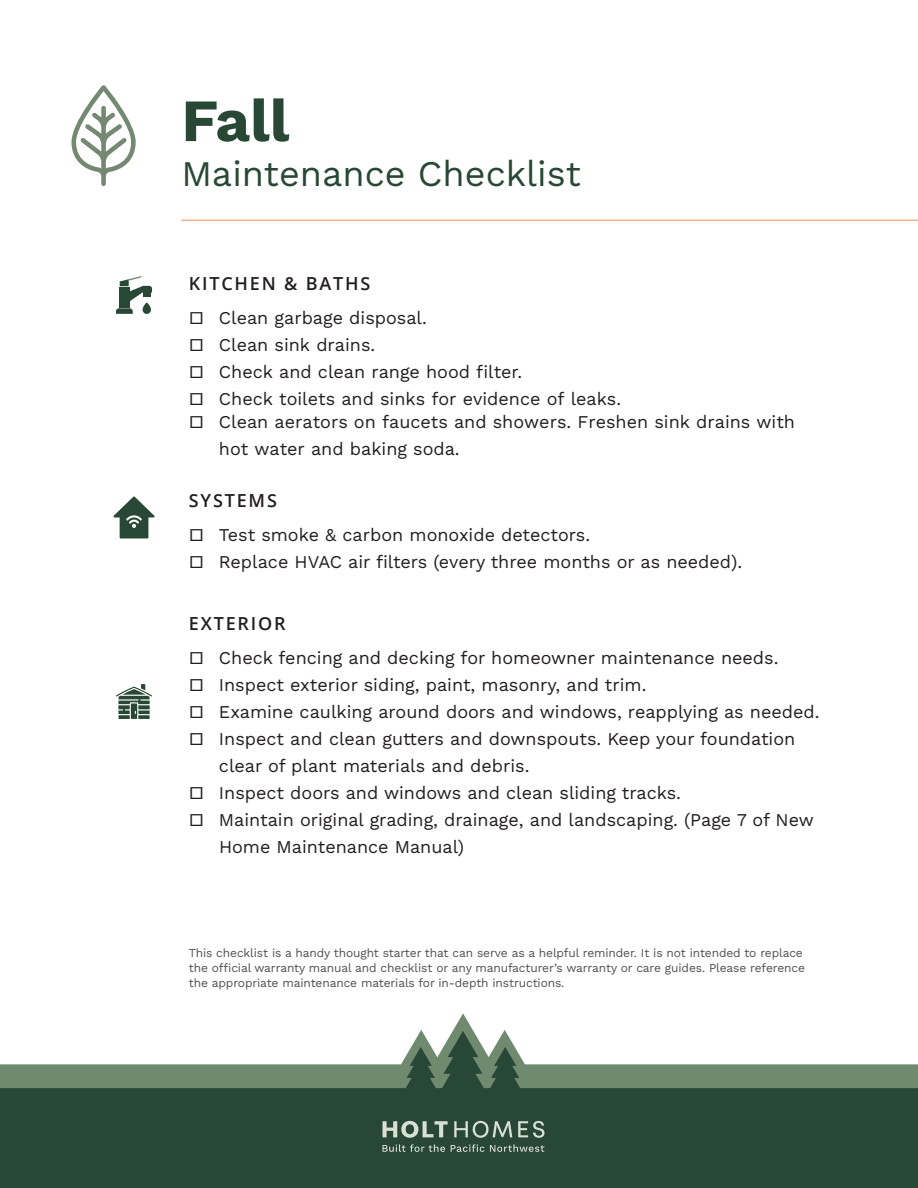
<style>
.page{position:relative;width:918px;height:1188px;background:#fff}
.page>*{position:absolute;margin:0;border:0;box-sizing:border-box;transform-origin:0 0}
.t1{font:700 60px "Work Sans";color:#284835}
.t2{font:36px "Work Sans";color:#284835}
.t3{font:18px/27px "Work Sans";color:#231f20}
.t4{font:600 18px "Open Sans";letter-spacing:.1em;color:#231f20}
.t5{font:12px/15px "Work Sans";letter-spacing:-.01em;color:#505052}
</style>
<div class="page">
<svg style="left:116px;top:684px;width:36px;height:35px"></svg>
<div style="left:119px;top:288px;width:11px;height:20px;background:#284835"></div>
<svg style="left:116px;top:308px;width:17px;height:6px"></svg>
<svg style="left:143px;top:302px;width:8px;height:12px"></svg>
<svg style="left:120px;top:276px;width:32px;height:25px"></svg>
<svg style="left:113px;top:496px;width:42px;height:42px"></svg>
<svg style="left:0;top:1031px;width:918px;height:157px;fill:#294736"></svg>
<hr style="left:181px;top:220px;width:737px;height:1px;background:#f9b086">
<svg style="left:383px;top:1121px;width:65px;height:17px"></svg>
<svg style="left:454px;top:1121px;width:58px;height:17px"></svg>
<svg style="left:518px;top:1121px;width:26px;height:17px"></svg>
<svg style="left:382px;top:1144px;width:63px;height:8px"></svg>
<svg style="left:451px;top:1144px;width:33px;height:8px"></svg>
<svg style="left:490px;top:1144px;width:54px;height:8px"></svg>
<svg style="left:71px;top:85px;width:65px;height:101px"></svg>
<h1 class="t1" style="left:181px;top:75px;width:109px">Fall</h1>
<h2 class="t2" style="left:181px;top:147px;width:401px">Maintenance Checklist</h2>
<p class="t4" style="left:189px;top:271px;width:183px">KITCHEN &amp; BATHS</p>
<p class="t3" style="left:189px;top:303px;width:240px">□ Clean garbage disposal.</p>
<p class="t3" style="left:189px;top:330px;width:188px">□ Clean sink drains.</p>
<p class="t3" style="left:189px;top:357px;width:335px">□ Check and clean range hood filter.</p>
<p class="t3" style="left:189px;top:384px;width:434px">□ Check toilets and sinks for evidence of leaks.</p>
<p class="t3" style="left:219px;top:408px;width:578px;text-indent:-30px">□ Clean aerators on faucets and showers. Freshen sink drains with hot water and baking soda.</p>
<p class="t4" style="left:189px;top:488px;width:90px">SYSTEMS</p>
<p class="t3" style="left:189px;top:521px;width:403px">□ Test smoke &amp; carbon monoxide detectors.</p>
<p class="t3" style="left:189px;top:548px;width:555px">□ Replace HVAC air filters (every three months or as needed).</p>
<p class="t4" style="left:189px;top:611px;width:98px">EXTERIOR</p>
<p class="t3" style="left:189px;top:643px;width:591px">□ Check fencing and decking for homeowner maintenance needs.</p>
<p class="t3" style="left:189px;top:670px;width:459px">□ Inspect exterior siding, paint, masonry, and trim.</p>
<p class="t3" style="left:189px;top:697px;width:632px">□ Examine caulking around doors and windows, reapplying as needed.</p>
<p class="t3" style="left:219px;top:724px;width:578px;text-indent:-30px">□ Inspect and clean gutters and downspouts. Keep your foundation clear of plant materials and debris.</p>
<p class="t3" style="left:189px;top:778px;width:494px">□ Inspect doors and windows and clean sliding tracks.</p>
<p class="t3" style="left:219px;top:805px;width:596px;text-indent:-30px">□ Maintain original grading, drainage, and landscaping. (Page 7 of New<br>Home Maintenance Manual)</p>
<p class="t5" style="left:189px;top:945px;width:618px">This checklist is a handy thought starter that can serve as a helpful reminder. It is not intended to replace the official warranty manual and checklist or any manufacturer’s warranty or care guides. Please reference the appropriate maintenance materials for in-depth instructions.</p>
</div>
